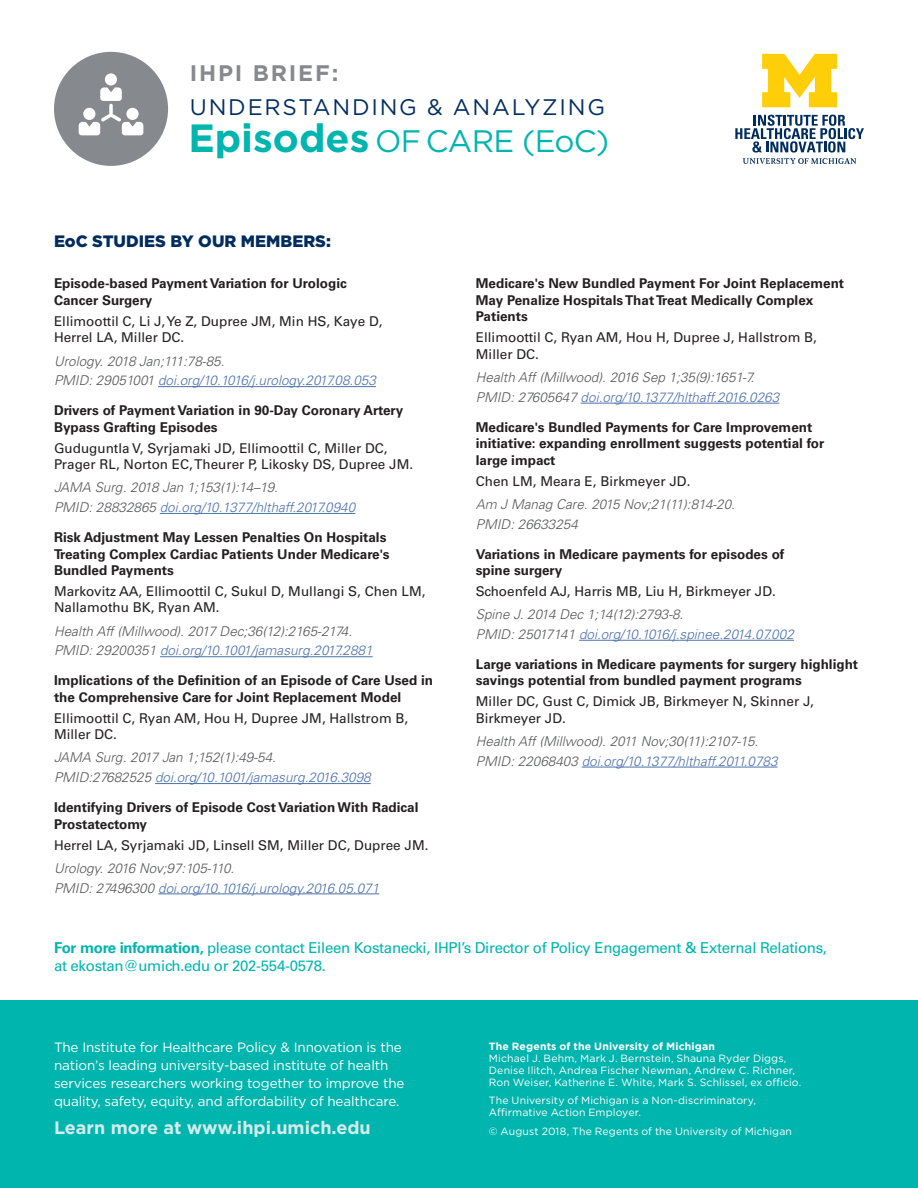
<style>
.page{position:relative;width:918px;height:1188px;background:#fff}
.page>*{position:absolute;margin:0;border:0;box-sizing:border-box;transform-origin:0 0}
.t1{font:700 39.3px "Gotham";color:#00b5ae}
.t2{font:31.05px "Gotham";letter-spacing:-.025em;color:#00b5ae}
.t3{font:22.5px "Gotham";letter-spacing:.08em;color:#002d5e}
.t4{font:700 22.5px "Gotham";letter-spacing:.08em;color:#868a8e}
.subhead{font:700 18px "Gotham";color:#d3eceb}
.t5{font:900 16.5px "Gotham";color:#002d5e}
.t6{font:15px/18px "Univers LT Std";letter-spacing:-.02em;color:#00b5ae}
.t7{font:700 13.5px/16.5px "Univers LT Std";color:#231f20}
.t8{font:13.5px/16.5px "Univers LT Std";color:#231f20}
.t9{font:italic 300 13.5px "Univers LT Std";color:#4d72ac}
.t10{font:italic 300 13.5px "Univers LT Std";color:#57585a}
.subhead-2{font:13.5px/18px "Gotham";letter-spacing:-.01em;color:#fff}
.body_copy{font:10.5px/12px "Gotham";letter-spacing:.01em;color:#fff}
.s1{color:#57585a}
.s2{font-weight:700}
</style>
<div class="page">
<hr style="left:158px;top:386px;width:218px;height:1px;background:#4d72ac">
<hr style="left:160px;top:513px;width:195px;height:1px;background:#4d72ac">
<hr style="left:160px;top:656px;width:213px;height:1px;background:#4d72ac">
<hr style="left:155px;top:783px;width:216px;height:1px;background:#4d72ac">
<hr style="left:158px;top:894px;width:221px;height:1px;background:#4d72ac">
<hr style="left:581px;top:403px;width:198px;height:1px;background:#4d72ac">
<hr style="left:579px;top:640px;width:215px;height:1px;background:#4d72ac">
<hr style="left:582px;top:767px;width:196px;height:1px;background:#4d72ac">
<div style="left:0;top:1000px;width:918px;height:188px;background:#00b5ae"></div>
<svg style="left:762px;top:54px;width:75px;height:53px"></svg>
<svg style="left:735px;top:115px;width:129px;height:49px"></svg>
<div style="left:54px;top:52px;width:114px;height:114px;background:#868a8e;border-radius:50%"></div>
<div style="left:105px;top:73px;width:12px;height:13px;background:#fff;border-radius:50%"></div>
<svg style="left:79px;top:87px;width:64px;height:48px"></svg>
<div style="left:83px;top:108px;width:12px;height:12px;background:#fff;border-radius:50%"></div>
<p class="t4" style="left:190px;top:58px;width:150px">IHPI BRIEF:</p>
<p class="t3" style="left:190px;top:92px;width:417px">UNDERSTANDING &amp; ANALYZING</p>
<p class="t1" style="left:188px;top:112px;width:183px">Episodes</p>
<p class="t2" style="left:375px;top:121px;width:236px">OF CARE (EoC)</p>
<p class="t5" style="left:54px;top:230px;width:278px">EoC STUDIES BY OUR MEMBERS:</p>
<p class="t7" style="left:54px;top:276px;width:294px">Episode-based Payment Variation for Urologic<br>Cancer Surgery</p>
<p class="t8" style="left:54px;top:313px;width:330px">Ellimoottil C, Li J, Ye Z, Dupree JM, Min HS, Kaye D,<br>Herrel LA, Miller DC.</p>
<p class="t10" style="left:54px;top:353px;width:172px">Urology. 2018 Jan;111:78-85.</p>
<p class="t9" style="left:54px;top:372px;width:323px"><span class="s1">PMID: 29051001</span> doi.org/10.1016/j.urology.2017.08.053</p>
<p class="t7" style="left:54px;top:402px;width:351px">Drivers of Payment Variation in 90-Day Coronary Artery<br>Bypass Grafting Episodes</p>
<p class="t8" style="left:54px;top:440px;width:361px">Guduguntla V, Syrjamaki JD, Ellimoottil C, Miller DC,<br>Prager RL, Norton EC, Theurer P, Likosky DS, Dupree JM.</p>
<p class="t10" style="left:54px;top:479px;width:226px">JAMA Surg. 2018 Jan 1;153(1):14–19.</p>
<p class="t9" style="left:54px;top:499px;width:303px"><span class="s1">PMID: 28832865</span> doi.org/10.1377/hlthaff.2017.0940</p>
<p class="t7" style="left:54px;top:529px;width:337px">Risk Adjustment May Lessen Penalties On Hospitals<br>Treating Complex Cardiac Patients Under Medicare's<br>Bundled Payments</p>
<p class="t8" style="left:54px;top:583px;width:373px">Markovitz AA, Ellimoottil C, Sukul D, Mullangi S, Chen LM,<br>Nallamothu BK, Ryan AM.</p>
<p class="t10" style="left:54px;top:623px;width:300px">Health Aff (Millwood). 2017 Dec;36(12):2165-2174.</p>
<p class="t9" style="left:54px;top:642px;width:320px"><span class="s1">PMID: 29200351</span> doi.org/10.1001/jamasurg.2017.2881</p>
<p class="t7" style="left:54px;top:672px;width:381px">Implications of the Definition of an Episode of Care Used in the Comprehensive Care for Joint Replacement Model</p>
<p class="t8" style="left:54px;top:710px;width:356px">Ellimoottil C, Ryan AM, Hou H, Dupree JM, Hallstrom B,<br>Miller DC.</p>
<p class="t10" style="left:54px;top:750px;width:223px">JAMA Surg. 2017 Jan 1;152(1):49-54.</p>
<p class="t9" style="left:54px;top:769px;width:318px"><span class="s1">PMID:27682525</span> doi.org/10.1001/jamasurg.2016.3098</p>
<p class="t7" style="left:54px;top:799px;width:366px">Identifying Drivers of Episode Cost Variation With Radical<br>Prostatectomy</p>
<p class="t8" style="left:54px;top:837px;width:376px">Herrel LA, Syrjamaki JD, Linsell SM, Miller DC, Dupree JM.</p>
<p class="t10" style="left:54px;top:860px;width:182px">Urology. 2016 Nov;97:105-110.</p>
<p class="t9" style="left:54px;top:880px;width:327px"><span class="s1">PMID: 27496300</span> doi.org/10.1016/j.urology.2016.05.071</p>
<p class="t7" style="left:476px;top:276px;width:370px">Medicare's New Bundled Payment For Joint Replacement<br>May Penalize Hospitals That Treat Medically Complex<br>Patients</p>
<p class="t8" style="left:476px;top:329px;width:343px">Ellimoottil C, Ryan AM, Hou H, Dupree J, Hallstrom B,<br>Miller DC.</p>
<p class="t10" style="left:476px;top:369px;width:280px">Health Aff (Millwood). 2016 Sep 1;35(9):1651-7.</p>
<p class="t9" style="left:476px;top:389px;width:305px"><span class="s1">PMID: 27605647</span> doi.org/10.1377/hlthaff.2016.0263</p>
<p class="t7" style="left:476px;top:419px;width:350px">Medicare's Bundled Payments for Care Improvement initiative: expanding enrollment suggests potential for large impact</p>
<p class="t8" style="left:476px;top:473px;width:216px">Chen LM, Meara E, Birkmeyer JD.</p>
<p class="t10" style="left:476px;top:496px;width:261px">Am J Manag Care. 2015 Nov;21(11):814-20.</p>
<p class="t10" style="left:476px;top:516px;width:104px">PMID: 26633254</p>
<p class="t7" style="left:476px;top:546px;width:310px">Variations in Medicare payments for episodes of spine surgery</p>
<p class="t8" style="left:476px;top:583px;width:302px">Schoenfeld AJ, Harris MB, Liu H, Birkmeyer JD.</p>
<p class="t10" style="left:476px;top:606px;width:209px">Spine J. 2014 Dec 1;14(12):2793-8.</p>
<p class="t9" style="left:476px;top:626px;width:320px"><span class="s1">PMID: 25017141</span> doi.org/10.1016/j.spinee.2014.07.002</p>
<p class="t7" style="left:476px;top:656px;width:384px">Large variations in Medicare payments for surgery highlight savings potential from bundled payment programs</p>
<p class="t8" style="left:476px;top:693px;width:340px">Miller DC, Gust C, Dimick JB, Birkmeyer N, Skinner J,<br>Birkmeyer JD.</p>
<p class="t10" style="left:476px;top:733px;width:284px">Health Aff (Millwood). 2011 Nov;30(11):2107-15.</p>
<p class="t9" style="left:476px;top:753px;width:303px"><span class="s1">PMID: 22068403</span> doi.org/10.1377/hlthaff.2011.0783</p>
<p class="t6" style="left:54px;top:939px;width:775px"><span class="s2">For more information,</span> please contact Eileen Kostanecki, IHPI’s Director of Policy Engagement &amp; External Relations, at ekostan@umich.edu or 202-554-0578.</p>
<p class="subhead-2" style="left:54px;top:1038px;width:352px">The Institute for Healthcare Policy &amp; Innovation is the nation’s leading university-based institute of health services researchers working together to improve the quality, safety, equity, and affordability of healthcare.</p>
<p class="body_copy" style="left:489px;top:1040px;width:314px"><span class="s2">The Regents of the University of Michigan<br></span>Michael J. Behm, Mark J. Bernstein, Shauna Ryder Diggs, Denise Ilitch, Andrea Fischer Newman, Andrew C. Richner, Ron Weiser, Katherine E. White, Mark S. Schlissel, ex officio.</p>
<p class="body_copy" style="left:489px;top:1095px;width:269px">The University of Michigan is a Non-discriminatory,<br>Affirmative Action Employer.</p>
<p class="subhead" style="left:54px;top:1116px;width:318px">Learn more at www.ihpi.umich.edu</p>
<p class="body_copy" style="left:489px;top:1125px;width:305px">© August 2018, The Regents of the University of Michigan</p>
</div>
